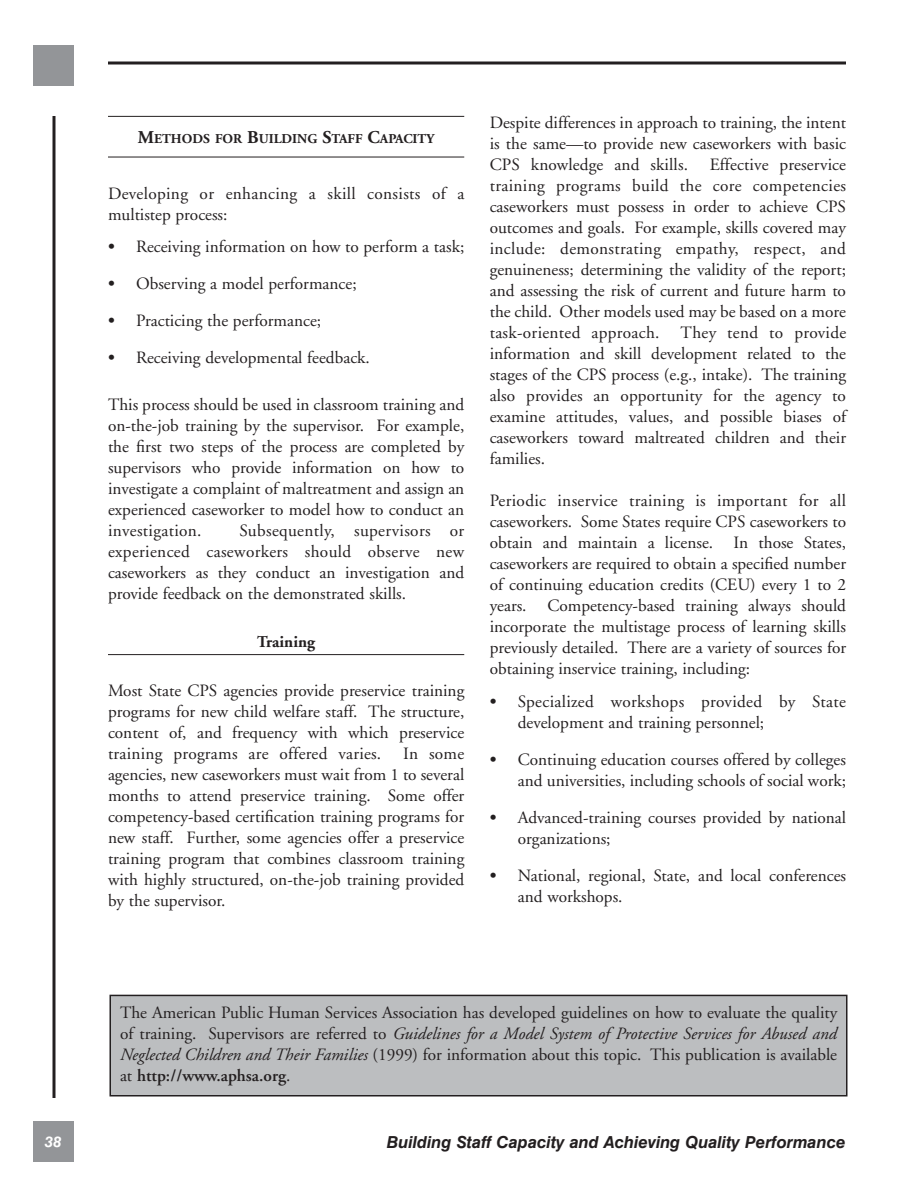
<style>
.page{position:relative;width:918px;height:1188px;background:#fff}
.page>*{position:absolute;margin:0;border:0;box-sizing:border-box;transform-origin:0 0}
.t1{font:17.25px/21px "Adobe Garamond";color:#231f20;text-align:justify}
.t2{font:17.25px/21px "Adobe Garamond";letter-spacing:.02em;color:#231f20}
.t3{font:italic 700 16.5px "Swiss 721 BT";color:#231f20}
.t4{font:700 16.5px "Adobe Garamond";color:#231f20}
.t5{font:italic 700 15px "Swiss 721 BT";color:#fff}
.t6{font:700 13.5px "Adobe Garamond";color:#231f20}
.s1{font-size:18px}
.s2{font-weight:600}
.s3{font-style:italic}
</style>
<div class="page">
<div style="left:33px;top:45px;width:41px;height:41px;background:#939598"></div>
<div style="left:33px;top:1122px;width:41px;height:40px;background:#939598"></div>
<hr style="left:108px;top:62px;width:738px;height:2px;background:#231f20">
<svg style="left:52px;top:116px;width:4px;height:982px;background:#595657"></svg>
<hr style="left:108px;top:116px;width:356px;height:1px;background:#231f20">
<hr style="left:108px;top:157px;width:356px;height:1px;background:#231f20">
<hr style="left:108px;top:654px;width:356px;height:1px;background:#231f20">
<div style="left:111px;top:996px;width:735px;height:99px;background:#bcbec0"></div>
<div style="left:110px;top:995px;width:738px;height:102px;border:2px solid #231f20"></div>
<p class="t5" style="left:45px;top:1137px;width:19px">38</p>
<p class="t6" style="left:138px;top:133px;width:298px"><span class="s1">M</span>ETHODS FOR <span class="s1">B</span>UILDING <span class="s1">S</span>TAFF <span class="s1">C</span>APACITY</p>
<p class="t2" style="left:108px;top:184px;width:358px">Developing or enhancing a skill consists of a multistep process:</p>
<p class="t1" style="left:108px;top:238px;width:358px"><span class="s2">•</span> Receiving information on how to perform a task;</p>
<p class="t1" style="left:108px;top:275px;width:250px"><span class="s2">•</span> Observing a model performance;</p>
<p class="t1" style="left:108px;top:312px;width:215px"><span class="s2">•</span> Practicing the performance;</p>
<p class="t1" style="left:108px;top:349px;width:263px"><span class="s2">•</span> Receiving developmental feedback.</p>
<p class="t1" style="left:108px;top:395px;width:358px">This process should be used in classroom training and on-the-job training by the supervisor. For example, the first two steps of the process are completed by supervisors who provide information on how to investigate a complaint of maltreatment and assign an experienced caseworker to model how to conduct an investigation.</p>
<p class="t1" style="left:108px;top:521px;width:358px;text-indent:132px">Subsequently, supervisors or experienced caseworkers should observe new caseworkers as they conduct an investigation and provide feedback on the demonstrated skills.</p>
<p class="t4" style="left:257px;top:635px;width:59px">Training</p>
<p class="t1" style="left:108px;top:682px;width:358px">Most State CPS agencies provide preservice training programs for new child welfare staff. The structure, content of, and frequency with which preservice training programs are offered varies.</p>
<p class="t1" style="left:108px;top:745px;width:358px;text-indent:295px">In some agencies, new caseworkers must wait from 1 to several months to attend preservice training. Some offer competency-based certification training programs for new staff. Further, some agencies offer a preservice training program that combines classroom training with highly structured, on-the-job training provided by the supervisor.</p>
<p class="t1" style="left:490px;top:114px;width:358px">Despite differences in approach to training, the intent is the same—to provide new caseworkers with basic CPS knowledge and skills.</p>
<p class="t1" style="left:490px;top:156px;width:358px;text-indent:220px">Effective preservice training programs build the core competencies caseworkers must possess in order to achieve CPS outcomes and goals. For example, skills covered may include: demonstrating empathy, respect, and genuineness; determining the validity of the report; and assessing the risk of current and future harm to the child. Other models used may be based on a more task-oriented approach. They tend to provide information and skill development related to the stages of the CPS process (e.g., intake). The training also provides an opportunity for the agency to examine attitudes, values, and possible biases of caseworkers toward maltreated children and their families.</p>
<p class="t1" style="left:490px;top:492px;width:358px">Periodic inservice training is important for all caseworkers. Some States require CPS caseworkers to obtain and maintain a license. In those States, caseworkers are required to obtain a specified number of continuing education credits (CEU) every 1 to 2 years. Competency-based training always should incorporate the multistage process of learning skills previously detailed. There are a variety of sources for obtaining inservice training, including:</p>
<p class="t1" style="left:518px;top:693px;width:330px;text-indent:-28px"><span class="s2">•</span> Specialized workshops provided by State development and training personnel;</p>
<p class="t1" style="left:490px;top:751px;width:358px;text-align:right"><span class="s2">•</span> Continuing education courses offered by colleges and universities, including schools of social work;</p>
<p class="t1" style="left:518px;top:809px;width:330px;text-indent:-28px"><span class="s2">•</span> Advanced-training courses provided by national organizations;</p>
<p class="t1" style="left:518px;top:867px;width:330px;text-indent:-28px"><span class="s2">•</span> National, regional, State, and local conferences and workshops.</p>
<p class="t1" style="left:120px;top:1004px;width:719px">The American Public Human Services Association has developed guidelines on how to evaluate the quality of training. Supervisors are referred to <span class="s3">Guidelines for a Model System of Protective Services for Abused and Neglected Children and Their Families</span> (1999) for information about this topic. This publication is available at <span class="s2">http://www.aphsa.org</span>.</p>
<p class="t3" style="left:387px;top:1136px;width:460px">Building Staff Capacity and Achieving Quality Performance</p>
</div>
